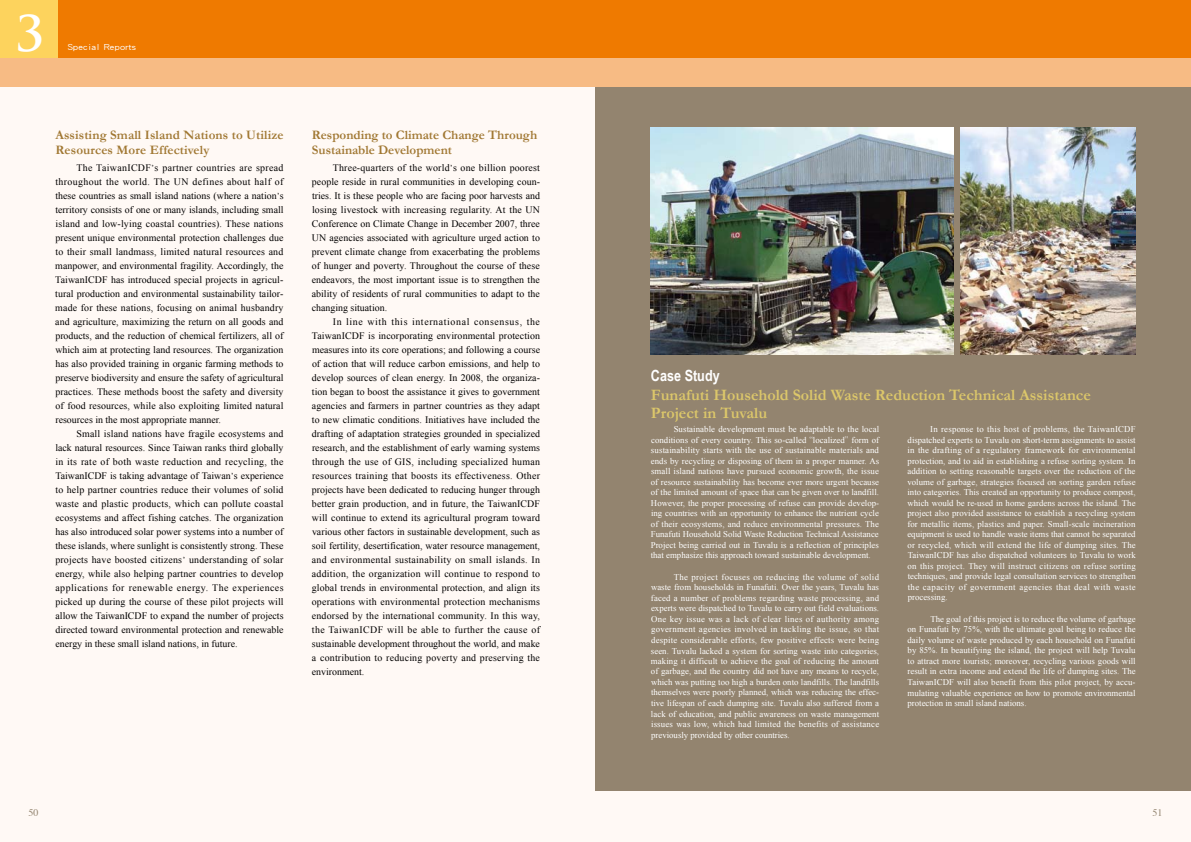
<style>
.page{position:relative;width:1191px;height:842px;background:#fff}
.page>*{position:absolute;margin:0;border:0;box-sizing:border-box;transform-origin:0 0}
.t1{font:700 48px "Trajan Pro";color:#fff}
.t2{font:700 16px/18px "Garamond";color:#dcc76a}
.t3{font:700 15.4px "Arial Narrow";color:#fff}
.t4{font:700 13px/15px "Garamond";letter-spacing:.005em;color:#a17833}
.t5{font:10px "Times";color:#93846f}
.t6{font:9.9px/14px "Times New Roman";color:#000;text-align:justify}
.t7{font:9px "DF Hei Std W5";letter-spacing:.025em;color:#fff;scale:1.11 1}
.t8{font:8.8px/10.5px "Times New Roman";color:#fff;text-align:justify}
.s1{font-size:9px}
.s2{font-size:8px}
</style>
<div class="page">
<div style="left:0;top:0;width:595px;height:842px;background:#fff9f5"></div>
<div style="left:0;top:0;width:595px;height:86px;background:#f7bb84"></div>
<div style="left:0;top:0;width:595px;height:58px;background:#ef7a00"></div>
<div style="left:0;top:0;width:58px;height:58px;background:#fdd35d"></div>
<div style="left:595px;top:0;width:596px;height:842px;background:#fff9f5"></div>
<div style="left:595px;top:58px;width:596px;height:733px;background:#93846f"></div>
<div style="left:595px;top:0;width:596px;height:86px;background:#f7bb84"></div>
<div style="left:595px;top:0;width:596px;height:58px;background:#ef7a00"></div>
<img style="left:960px;top:128px;width:175px;height:226px">
<img style="left:651px;top:128px;width:302px;height:226px">
<h1 class="t1" style="left:16px;top:4px;width:30px">3</h1>
<p class="t7" style="left:68px;top:42px;width:63px">Special Reports</p>
<h3 class="t4" style="left:55px;top:127px;width:230px">Assisting Small Island Nations to Utilize<br>Resources More Effectively</h3>
<p class="t6" style="left:55px;top:161px;width:230px;text-indent:21px">The TaiwanICDF<span class="s1">’</span>s partner countries are spread throughout the world. The UN defines about half of these countries as small island nations (where a nation<span class="s1">’</span>s territory consists of one or many islands, including small island and low-lying coastal countries). These nations present unique environmental protection challenges due to their small landmass, limited natural resources and manpower, and environmental fragility. Accordingly, the TaiwanICDF has introduced special projects in agricul&shy;tural production and environmental sustainability tailor&shy;made for these nations, focusing on animal husbandry and agriculture, maximizing the return on all goods and products, and the reduction of chemical fertilizers, all of which aim at protecting land resources. The organization has also provided training in organic farming methods to preserve biodiversity and ensure the safety of agricultural practices. These methods boost the safety and diversity of food resources, while also exploiting limited natural resources in the most appropriate manner.</p>
<p class="t6" style="left:55px;top:427px;width:230px;text-indent:21px">Small island nations have fragile ecosystems and lack natural resources. Since Taiwan ranks third globally in its rate of both waste reduction and recycling, the TaiwanICDF is taking advantage of Taiwan<span class="s1">’</span>s experience to help partner countries reduce their volumes of solid waste and plastic products, which can pollute coastal ecosystems and affect fishing catches. The organization has also introduced solar power systems into a number of these islands, where sunlight is consistently strong. These projects have boosted citizens<span class="s1">’</span> understanding of solar energy, while also helping partner countries to develop applications for renewable energy. The experiences picked up during the course of these pilot projects will allow the TaiwanICDF to expand the number of projects directed toward environmental protection and renewable energy in these small island nations, in future.</p>
<h3 class="t4" style="left:312px;top:127px;width:227px">Responding to Climate Change Through<br>Sustainable Development</h3>
<p class="t6" style="left:312px;top:161px;width:230px;text-indent:21px">Three-quarters of the world<span class="s1">’</span>s one billion poorest people reside in rural communities in developing coun&shy;tries. It is these people who are facing poor harvests and losing livestock with increasing regularity. At the UN Conference on Climate Change in December 2007, three UN agencies associated with agriculture urged action to prevent climate change from exacerbating the problems of hunger and poverty. Throughout the course of these endeavors, the most important issue is to strengthen the ability of residents of rural communities to adapt to the changing situation.</p>
<p class="t6" style="left:312px;top:314px;width:230px;text-indent:21px">In line with this international consensus, the TaiwanICDF is incorporating environmental protection measures into its core operations; and following a course of action that will reduce carbon emissions, and help to develop sources of clean energy. In 2008, the organiza&shy;tion began to boost the assistance it gives to government agencies and farmers in partner countries as they adapt to new climatic conditions. Initiatives have included the drafting of adaptation strategies grounded in specialized research, and the establishment of early warning systems through the use of GIS, including specialized human resources training that boosts its effectiveness. Other projects have been dedicated to reducing hunger through better grain production, and in future, the TaiwanICDF will continue to extend its agricultural program toward various other factors in sustainable development, such as soil fertility, desertification, water resource management, and environmental sustainability on small islands. In addition, the organization will continue to respond to global trends in environmental protection, and align its operations with environmental protection mechanisms endorsed by the international community. In this way, the TaiwanICDF will be able to further the cause of sustainable development throughout the world, and make a contribution to reducing poverty and preserving the environment.</p>
<h3 class="t3" style="left:651px;top:363px;width:70px">Case Study</h3>
<h2 class="t2" style="left:651px;top:386px;width:441px">Funafuti Household Solid Waste Reduction Technical Assistance<br>Project in Tuvalu</h2>
<p class="t8" style="left:651px;top:424px;width:230px;text-indent:23px">Sustainable development must be adaptable to the local conditions of every country. This so-called <span class="s2">“</span>localized<span class="s2">”</span> form of sustainability starts with the use of sustainable materials and ends by recycling or disposing of them in a proper manner. As small island nations have pursued economic growth, the issue of resource sustainability has become ever more urgent because of the limited amount of space that can be given over to landfill.<br>However, the proper processing of refuse can provide develop&shy;ing countries with an opportunity to enhance the nutrient cycle of their ecosystems, and reduce environmental pressures. The Funafuti Household Solid Waste Reduction Technical Assistance Project being carried out in Tuvalu is a reflection of principles that emphasize this approach toward sustainable development.</p>
<p class="t8" style="left:651px;top:572px;width:230px;text-indent:23px">The project focuses on reducing the volume of solid waste from households in Funafuti. Over the years, Tuvalu has faced a number of problems regarding waste processing, and experts were dispatched to Tuvalu to carry out field evaluations.<br>One key issue was a lack of clear lines of authority among government agencies involved in tackling the issue, so that despite considerable efforts, few positive effects were being seen. Tuvalu lacked a system for sorting waste into categories, making it difficult to achieve the goal of reducing the amount of garbage, and the country did not have any means to recycle, which was putting too high a burden onto landfills. The landfills themselves were poorly planned, which was reducing the effec&shy;tive lifespan of each dumping site. Tuvalu also suffered from a lack of education, and public awareness on waste management issues was low, which had limited the benefits of assistance previously provided by other countries.</p>
<p class="t8" style="left:907px;top:424px;width:230px;text-indent:23px">In response to this host of problems, the TaiwanICDF dispatched experts to Tuvalu on short-term assignments to assist in the drafting of a regulatory framework for environmental protection, and to aid in establishing a refuse sorting system. In addition to setting reasonable targets over the reduction of the volume of garbage, strategies focused on sorting garden refuse into categories. This created an opportunity to produce compost, which would be re-used in home gardens across the island. The project also provided assistance to establish a recycling system for metallic items, plastics and paper. Small-scale incineration equipment is used to handle waste items that cannot be separated or recycled, which will extend the life of dumping sites. The TaiwanICDF has also dispatched volunteers to Tuvalu to work on this project. They will instruct citizens on refuse sorting techniques, and provide legal consultation services to strengthen the capacity of government agencies that deal with waste processing.</p>
<p class="t8" style="left:907px;top:614px;width:230px;text-indent:23px">The goal of this project is to reduce the volume of garbage on Funafuti by 75%, with the ultimate goal being to reduce the daily volume of waste produced by each household on Funafuti by 85%. In beautifying the island, the project will help Tuvalu to attract more tourists; moreover, recycling various goods will result in extra income and extend the life of dumping sites. The TaiwanICDF will also benefit from this pilot project, by accu&shy;mulating valuable experience on how to promote environmental protection in small island nations.</p>
<p class="t5" style="left:28px;top:803px;width:11px">50</p>
<p class="t5" style="left:1152px;top:803px;width:11px">51</p>
</div>
